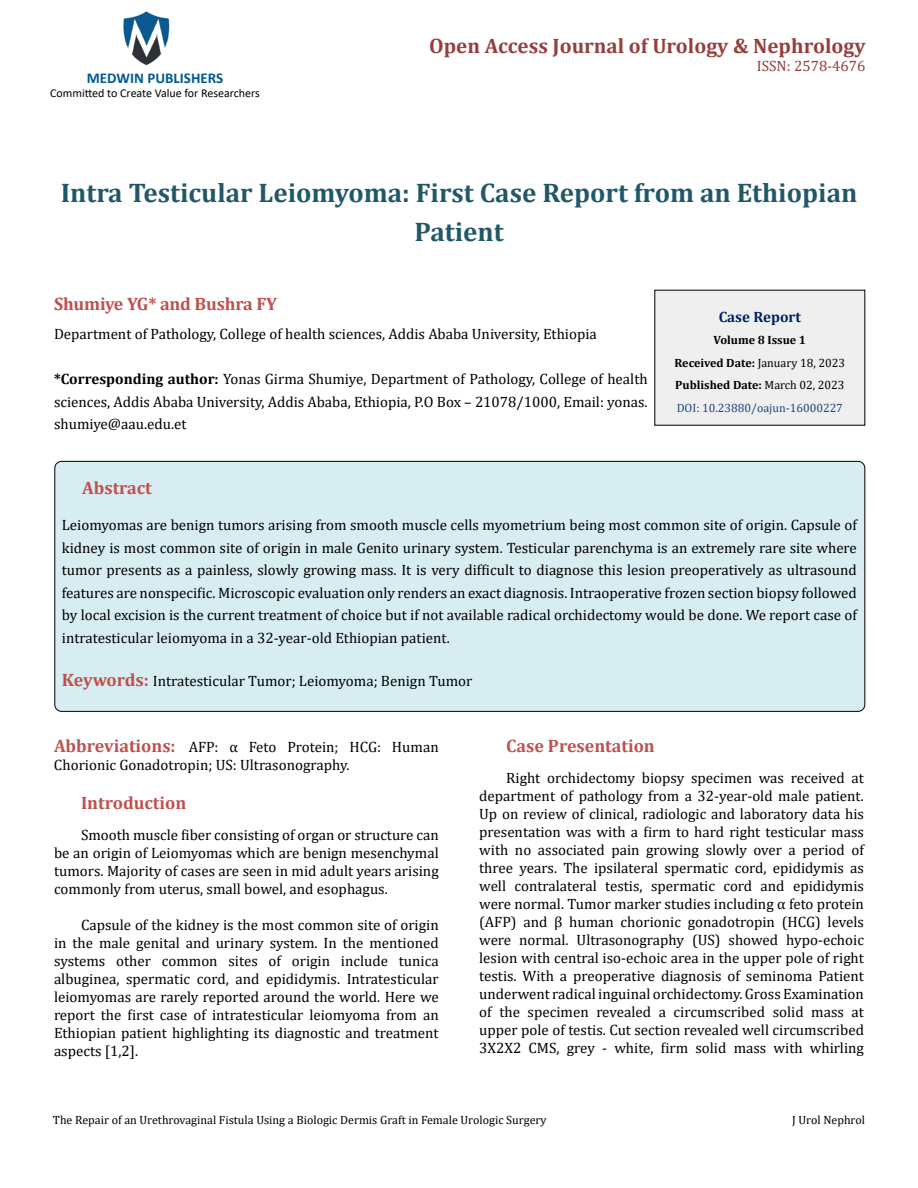
<style>
.page{position:relative;width:918px;height:1188px;background:#fff}
.page>*{position:absolute;margin:0;border:0;box-sizing:border-box;transform-origin:0 0}
.t1{font:700 27px/39px "Cambria";color:#215868;text-align:center}
.t2{font:700 21px "Cambria";color:#953f3c}
.t3{font:700 18px "Cambria";color:#c0504d}
.t4{font:15px/18px "Cambria";color:#000;text-align:justify}
.t5{font:700 15px "Calibri";color:#005991}
.t6{font:15px "Cambria";color:#953f3c}
.t7{font:700 15px "Cambria";color:#002060}
.t8{font:12px "Cambria";color:#000}
.t9{font:700 12px/22.5px "Cambria";color:#000;text-align:center}
.t10{font:12px "Calibri";color:#000}
.s1{font-weight:700}
.s2{font-weight:400}
.s3{font-weight:400;color:#1f497d}
.s4{font-weight:700;font-size:18px;color:#c0504d}
</style>
<div class="page">
<img style="left:123px;top:11px;width:47px;height:55px">
<div style="left:655px;top:290px;width:210px;height:135px;background:#efefef"></div>
<div style="left:55px;top:461px;width:810px;height:250px;background:#d8edf2;border-radius:7px"></div>
<div style="left:54px;top:461px;width:811px;height:251px;border:1px solid #000;border-radius:7px"></div>
<p class="t5" style="left:87px;top:67px;width:138px">MEDWIN PUBLISHERS</p>
<p class="t10" style="left:50px;top:85px;width:211px">Committed to Create Value for Researchers</p>
<h2 class="t2" style="left:429px;top:31px;width:438px">Open Access Journal of Urology &amp; Nephrology</h2>
<p class="t6" style="left:757px;top:57px;width:110px">ISSN: 2578-4676</p>
<h1 class="t1" style="left:61px;top:172px;width:798px">Intra Testicular Leiomyoma: First Case Report from an Ethiopian<br>Patient</h1>
<p class="t3" style="left:54px;top:291px;width:225px">Shumiye YG* and Bushra FY</p>
<p class="t4" style="left:54px;top:325px;width:544px">Department of Pathology, College of health sciences, Addis Ababa University, Ethiopia</p>
<p class="t4" style="left:54px;top:368px;width:595px;line-height:22.5px"><span class="s1">*Corresponding author:</span> Yonas Girma Shumiye, Department of Pathology, College of health sciences, Addis Ababa University, Addis Ababa, Ethiopia, P.O Box – 21078/1000, Email: yonas. shumiye@aau.edu.et</p>
<p class="t7" style="left:719px;top:306px;width:84px">Case Report</p>
<p class="t9" style="left:675px;top:328px;width:172px">Volume 8 Issue 1<br>Received Date: <span class="s2">January 18, 2023<br></span>Published Date: <span class="s2">March 02, 2023<br></span><span class="s3">DOI: 10.23880/oajun-16000227</span></p>
<p class="t3" style="left:82px;top:476px;width:71px">Abstract</p>
<p class="t4" style="left:62px;top:514px;width:797px;line-height:22.5px">Leiomyomas are benign tumors arising from smooth muscle cells myometrium being most common site of origin. Capsule of kidney is most common site of origin in male Genito urinary system. Testicular parenchyma is an extremely rare site where tumor presents as a painless, slowly growing mass. It is very difficult to diagnose this lesion preoperatively as ultrasound features are nonspecific. Microscopic evaluation only renders an exact diagnosis. Intraoperative frozen section biopsy followed by local excision is the current treatment of choice but if not available radical orchidectomy would be done. We report case of intratesticular leiomyoma in a 32-year-old Ethiopian patient.</p>
<p class="t4" style="left:62px;top:672px;width:412px"><span class="s4">Keywords:</span> Intratesticular Tumor; Leiomyoma; Benign Tumor</p>
<p class="t4" style="left:54px;top:737px;width:386px"><span class="s4">Abbreviations:</span> AFP: α Feto Protein; HCG: Human<br>Chorionic Gonadotropin; US: Ultrasonography.</p>
<p class="t3" style="left:81px;top:790px;width:107px">Introduction</p>
<p class="t4" style="left:54px;top:826px;width:386px;text-indent:27px">Smooth muscle fiber consisting of organ or structure can be an origin of Leiomyomas which are benign mesenchymal tumors. Majority of cases are seen in mid adult years arising commonly from uterus, small bowel, and esophagus.</p>
<p class="t4" style="left:54px;top:916px;width:386px;text-indent:27px">Capsule of the kidney is the most common site of origin in the male genital and urinary system. In the mentioned systems other common sites of origin include tunica albuginea, spermatic cord, and epididymis. Intratesticular leiomyomas are rarely reported around the world. Here we report the first case of intratesticular leiomyoma from an Ethiopian patient highlighting its diagnostic and treatment aspects [1,2].</p>
<p class="t3" style="left:506px;top:733px;width:150px">Case Presentation</p>
<p class="t4" style="left:479px;top:769px;width:386px;text-indent:27px">Right orchidectomy biopsy specimen was received at department of pathology from a 32-year-old male patient.<br>Up on review of clinical, radiologic and laboratory data his presentation was with a firm to hard right testicular mass with no associated pain growing slowly over a period of three years. The ipsilateral spermatic cord, epididymis as well contralateral testis, spermatic cord and epididymis were normal. Tumor marker studies including α feto protein (AFP) and β human chorionic gonadotropin (HCG) levels were normal. Ultrasonography (US) showed hypo-echoic lesion with central iso-echoic area in the upper pole of right testis. With a preoperative diagnosis of seminoma Patient underwent radical inguinal orchidectomy. Gross Examination of the specimen revealed a circumscribed solid mass at upper pole of testis. Cut section revealed well circumscribed 3X2X2 CMS, grey - white, firm solid mass with whirling</p>
<p class="t8" style="left:53px;top:1113px;width:495px">The Repair of an Urethrovaginal Fistula Using a Biologic Dermis Graft in Female Urologic Surgery</p>
<p class="t8" style="left:792px;top:1113px;width:74px">J Urol Nephrol</p>
</div>
